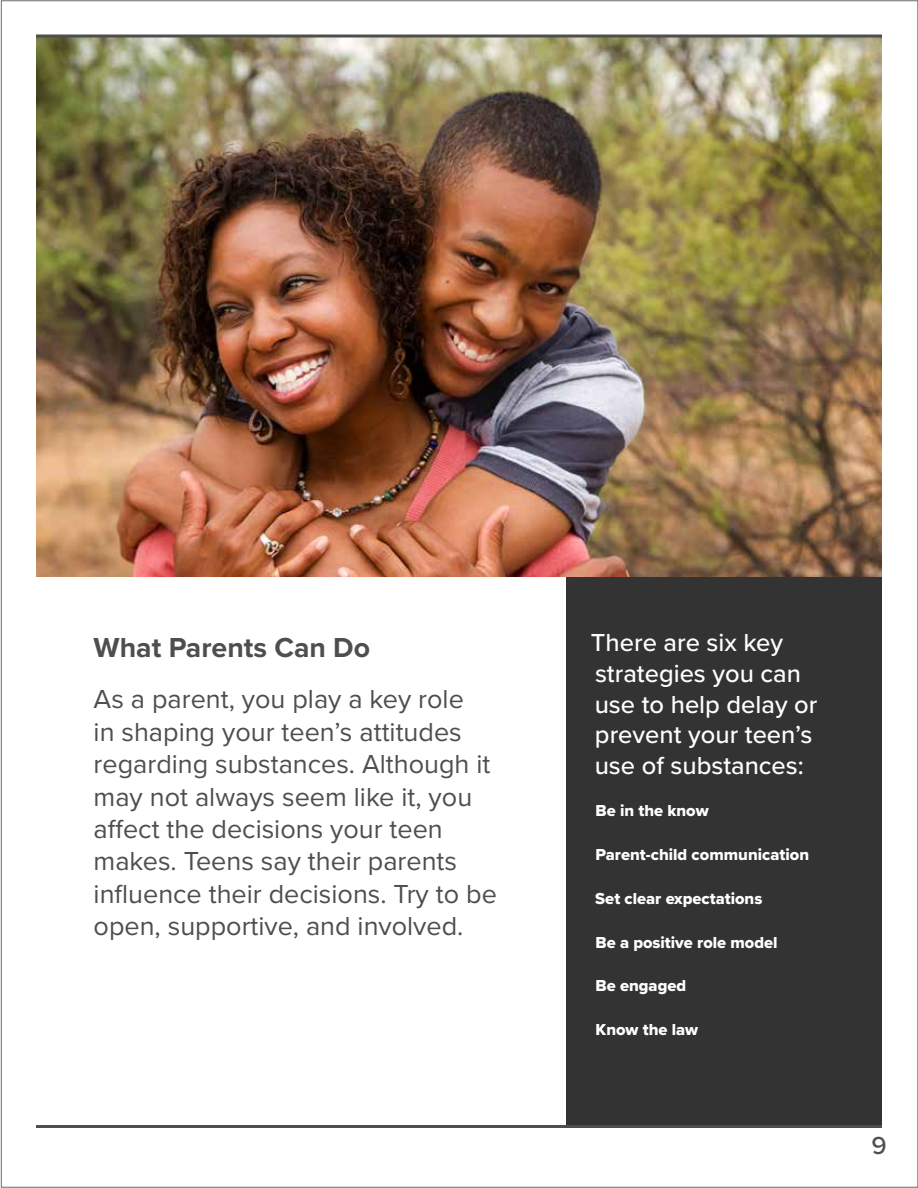
<style>
.page{position:relative;width:918px;height:1188px;background:#fff}
.page>*{position:absolute;margin:0;border:0;box-sizing:border-box;transform-origin:0 0}
.t1{font:700 28.5px "Proxima Nova";color:#4e4e4e}
.t2{font:27px/32.4px "Proxima Nova";color:#4e4e4e}
.t3{font:500 25.5px/30.6px "Proxima Nova";color:#fff}
.t4{font:500 25.5px "Proxima Nova";color:#4e4e4e}
.t5{font:16.5px "Proxima Nova Extrabld";color:#fff}
</style>
<div class="page">
<div style="left:567px;top:497px;width:315px;height:630px;background:#333"></div>
<img style="left:36px;top:38px;width:846px;height:539px">
<hr style="left:36px;top:1125px;width:846px;height:3px;background:#4e4e4e">
<svg style="left:36px;top:34px;width:846px;height:4px;background:#6f6f6b"></svg>
<p class="t1" style="left:94px;top:630px;width:278px">What Parents Can Do</p>
<p class="t2" style="left:94px;top:684px;width:405px">As a parent, you play a key role<br>in shaping your teen’s attitudes regarding substances. Although it may not always seem like it, you affect the decisions your teen makes. Teens say their parents influence their decisions. Try to be open, supportive, and involved.</p>
<p class="t3" style="left:591px;top:627px;width:228px">There are six key strategies you can use to help delay or prevent your teen’s use of substances:</p>
<p class="t5" style="left:596px;top:798px;width:115px">Be in the know</p>
<p class="t5" style="left:596px;top:842px;width:215px">Parent-child communication</p>
<p class="t5" style="left:595px;top:886px;width:169px">Set clear expectations</p>
<p class="t5" style="left:596px;top:930px;width:184px">Be a positive role model</p>
<p class="t5" style="left:596px;top:974px;width:92px">Be engaged</p>
<p class="t5" style="left:596px;top:1017px;width:104px">Know the law</p>
<p class="t4" style="left:872px;top:1127px;width:17px">9</p>
</div>
